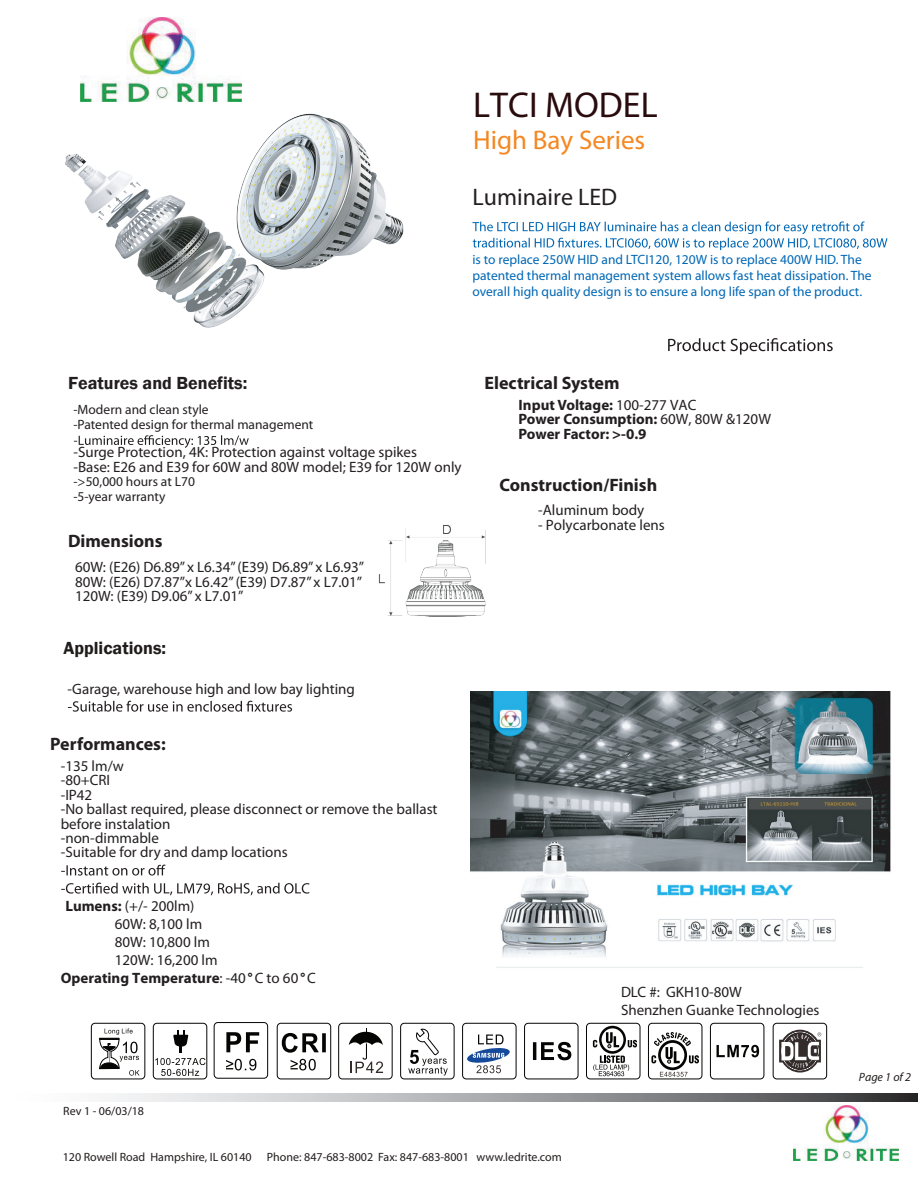
<style>
.page{position:relative;width:918px;height:1188px;background:#fff}
.page>*{position:absolute;margin:0;border:0;box-sizing:border-box;transform-origin:0 0}
.t1{font:36px "Myriad Pro";color:#2a0c0e}
.t2{font:27px "Myriad Pro";color:#f58721}
.t3{font:24px "Myriad Pro";color:#231f20}
.t4{font:700 18px "Myriad Pro";color:#231f20}
.t5{font:600 18px "Franklin Gothic";color:#231f20}
.t6{font:600 18px "Franklin Gothic";color:#211c1c}
.t7{font:15px/14.4px "Myriad Pro";color:#231f20}
.t8{font:700 15px/14.4px "Myriad Pro";color:#231f20}
.t9{font:13.5px/16.2px "Myriad Pro";color:#0167b4}
.t10{font:13.5px/14.4px "Myriad Pro";color:#231f20}
.t11{font:12px "Myriad Pro";color:#211c1c}
.t12{font:italic 12px "Myriad Pro";color:#211c1c}
.s1{font-weight:700}
.s2{font-weight:400}
.s3{font-family:"Franklin Gothic";font-weight:600}
</style>
<div class="page">
<img style="left:80px;top:18px;width:162px;height:84px">
<svg style="left:108px;top:1094px;width:810px;height:7px"></svg>
<img style="left:794px;top:1106px;width:105px;height:54px">
<img style="left:219px;top:96px;width:185px;height:174px">
<img style="left:65px;top:128px;width:218px;height:200px">
<img style="left:378px;top:525px;width:108px;height:91px">
<svg style="left:668px;top:338px;width:165px;height:17px"></svg>
<svg style="left:472px;top:221px;width:416px;height:29px"></svg>
<svg style="left:74px;top:435px;width:175px;height:13px"></svg>
<svg style="left:68px;top:701px;width:224px;height:11px"></svg>
<svg style="left:61px;top:865px;width:104px;height:11px"></svg>
<svg style="left:61px;top:883px;width:248px;height:12px"></svg>
<img style="left:470px;top:692px;width:421px;height:276px">
<div style="left:153px;top:1023px;width:54px;height:56px;border:1px solid #050504;border-radius:4px"></div>
<svg style="left:155px;top:1030px;width:51px;height:46px"></svg>
<div style="left:214px;top:1022px;width:54px;height:57px;border:1px solid #050504;border-radius:4px"></div>
<svg style="left:226px;top:1032px;width:33px;height:20px"></svg>
<svg style="left:226px;top:1059px;width:30px;height:11px"></svg>
<div style="left:400px;top:1023px;width:55px;height:56px;border:1px solid #050504;border-radius:4px"></div>
<svg style="left:408px;top:1028px;width:40px;height:48px"></svg>
<div style="left:524px;top:1023px;width:54px;height:56px;border:1px solid #050504;border-radius:4px"></div>
<svg style="left:533px;top:1042px;width:38px;height:18px"></svg>
<div style="left:586px;top:1023px;width:54px;height:56px;border:1px solid #050504;border-radius:4px"></div>
<div style="left:710px;top:1023px;width:54px;height:56px;border:1px solid #050504;border-radius:4px"></div>
<svg style="left:717px;top:1045px;width:42px;height:12px"></svg>
<div style="left:277px;top:1023px;width:54px;height:56px;border:1px solid #050504;border-radius:4px"></div>
<svg style="left:282px;top:1033px;width:44px;height:20px"></svg>
<svg style="left:291px;top:1059px;width:25px;height:11px"></svg>
<svg style="left:99px;top:1029px;width:41px;height:51px"></svg>
<div style="left:91px;top:1023px;width:54px;height:56px;border:1px solid #050504;border-radius:4px"></div>
<svg style="left:660px;top:1072px;width:28px;height:5px"></svg>
<svg style="left:658px;top:1040px;width:29px;height:30px"></svg>
<svg style="left:661px;top:1043px;width:23px;height:24px"></svg>
<svg style="left:651px;top:1032px;width:48px;height:31px"></svg>
<div style="left:648px;top:1023px;width:54px;height:56px;border:1px solid #050504;border-radius:4px"></div>
<div style="left:338px;top:1023px;width:55px;height:56px;border:1px solid #050504;border-radius:4px"></div>
<div style="left:462px;top:1023px;width:55px;height:56px;border:1px solid #050504;border-radius:4px"></div>
<svg style="left:349px;top:1029px;width:34px;height:44px"></svg>
<svg style="left:593px;top:1026px;width:44px;height:50px"></svg>
<div style="left:773px;top:1023px;width:54px;height:56px;border:1px solid #050504;border-radius:4px"></div>
<svg style="left:779px;top:1030px;width:42px;height:43px"></svg>
<svg style="left:467px;top:1035px;width:43px;height:38px"></svg>
<h1 class="t1" style="left:473px;top:82px;width:186px">LTCI MODEL</h1>
<h2 class="t2" style="left:473px;top:123px;width:174px">High Bay Series</h2>
<h3 class="t3" style="left:472px;top:182px;width:146px">Luminaire LED</h3>
<p class="t9" style="left:472px;top:251px;width:401px">is to replace 250W HID and LTCI120, 120W is to replace 400W HID. The patented thermal management system allows fast heat dissipation. The overall high quality design is to ensure a long life span of the product.</p>
<p class="t5" style="left:68px;top:372px;width:181px">Features and Benefits:</p>
<p class="t10" style="left:73px;top:402px;width:241px">-Modern and clean style<br>-Patented design for thermal management</p>
<p class="t7" style="left:74px;top:445px;width:390px">-Surge Protection, 4K: Protection against voltage spikes<br>-Base: E26 and E39 for 60W and 80W model; E39 for 120W only</p>
<p class="t10" style="left:74px;top:474px;width:123px">-&gt;50,000 hours at L70 -5-year warranty</p>
<p class="t4" style="left:68px;top:529px;width:96px">Dimensions</p>
<p class="t7" style="left:75px;top:560px;width:291px">60W: (E26) D6.89” x L6.34” (E39) D6.89” x L6.93”<br>80W: (E26) D7.87”x L6.42” (E39) D7.87” x L7.01”<br>120W: (E39) D9.06” x L7.01”</p>
<p class="t6" style="left:63px;top:637px;width:104px">Applications:</p>
<p class="t7" style="left:68px;top:681px;width:289px">-Garage, warehouse high and low bay lighting</p>
<p class="t4" style="left:50px;top:733px;width:117px">Performances:</p>
<p class="t7" style="left:61px;top:759px;width:378px">-135 lm/w<br>-80+CRI<br>-IP42<br>-No ballast required, please disconnect or remove the ballast before instalation<br>-non-dimmable<br>-Suitable for dry and damp locations</p>
<p class="t7" style="left:65px;top:899px;width:131px"><span class="s1">Lumens:</span> (+/- 200lm)</p>
<p class="t7" style="left:115px;top:917px;width:89px">60W: 8,100 lm</p>
<p class="t7" style="left:115px;top:935px;width:97px">80W: 10,800 lm</p>
<p class="t7" style="left:115px;top:953px;width:104px">120W: 16,200 lm</p>
<p class="t8" style="left:61px;top:971px;width:257px">Operating Temperature<span class="s2">: -40</span><span class="s3">°</span><span class="s2">C to 60</span><span class="s3">°</span><span class="s2">C</span></p>
<p class="t4" style="left:484px;top:371px;width:137px">Electrical System</p>
<p class="t8" style="left:519px;top:397px;width:254px">Input Voltage: <span class="s2">100-277 VAC<br></span>Power Consumption: <span class="s2">60W, 80W &amp;120W<br></span>Power Factor: &gt;-0.9</p>
<p class="t4" style="left:500px;top:473px;width:159px">Construction/Finish</p>
<p class="t7" style="left:538px;top:502px;width:108px">-Aluminum body</p>
<p class="t7" style="left:538px;top:518px;width:128px">- Polycarbonate lens</p>
<p class="t7" style="left:621px;top:983px;width:200px;line-height:18px">DLC #: GKH10-80W<br>Shenzhen Guanke Technologies</p>
<p class="t11" style="left:63px;top:1103px;width:82px">Rev 1 - 06/03/18</p>
<p class="t12" style="left:859px;top:1069px;width:54px">Page 1 of 2</p>
<p class="t11" style="left:63px;top:1150px;width:190px">120 Rowell Road Hampshire, IL 60140</p>
<p class="t11" style="left:267px;top:1150px;width:296px">Phone: 847-683-8002 Fax: 847-683-8001 www.ledrite.com</p>
</div>
